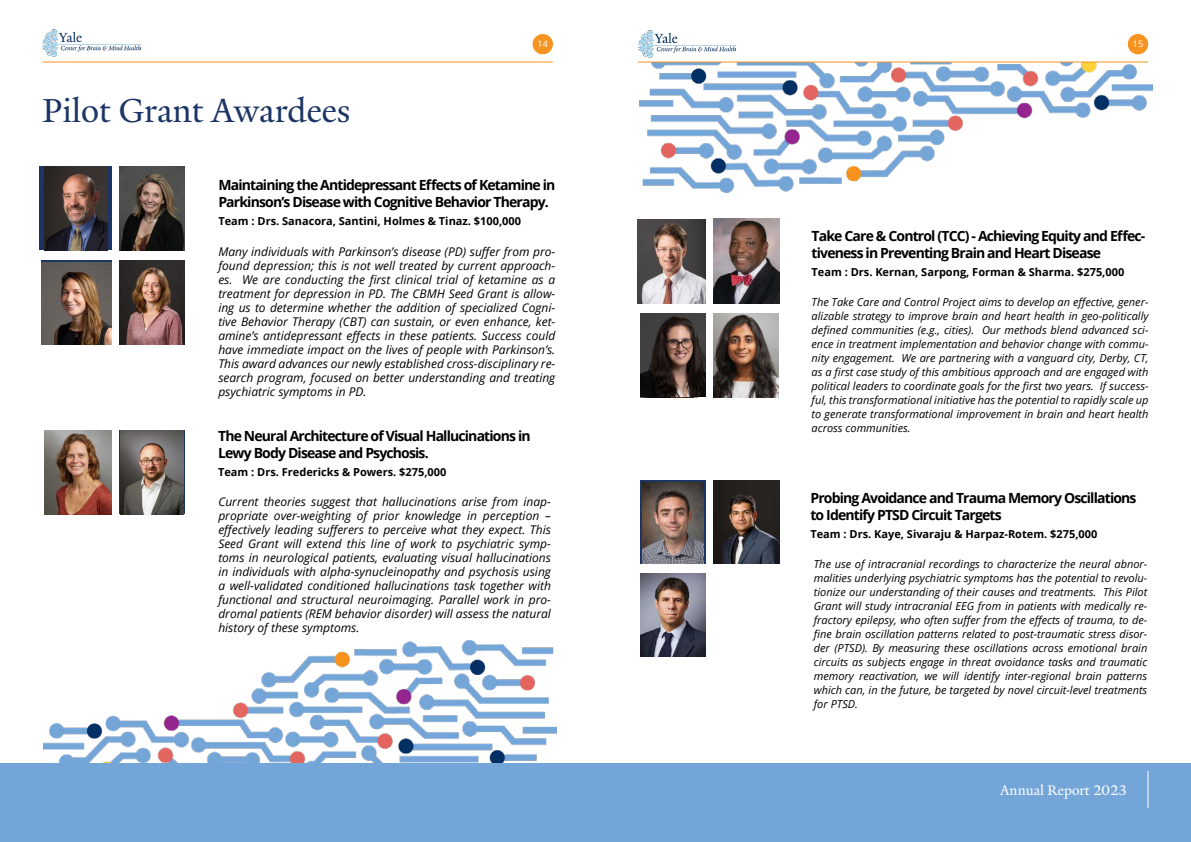
<style>
.page{position:relative;width:1191px;height:842px;background:#fff}
.page>*{position:absolute;margin:0;border:0;box-sizing:border-box;transform-origin:0 0}
.Heading_1{font:36px "Yale New";color:#1c3564}
.t1{font:15px "Yale New";color:#fff}
.Heading_3___14pt{font:700 14px/16.8px "Open Sans";letter-spacing:-.06em;color:#000}
.Heading_3___14pt-2{font:700 14px/16.8px "Open Sans";letter-spacing:-.06em;color:#000101}
.Body___9pt_Left_Justify{font:italic 12px/14px "Open Sans";color:#000101;text-align:justify}
.Body___9pt_Left_Justify-2{font:italic 12px/14px "Open Sans";color:#000;text-align:justify}
.Body___9pt_Left_Justify-3{font:italic 11px/14px "Open Sans";color:#000101;text-align:justify}
.Body___9pt_Left_Justify-4{font:700 11px "Open Sans";color:#000}
.Body___9pt_Left_Justify-5{font:700 11px "Open Sans";color:#000101}
.t2{font:9px "Open Sans";color:#fff}
.s1{color:#000101}
</style>
<div class="page">
<img style="left:43px;top:641px;width:513px;height:122px">
<img style="left:639px;top:63px;width:513px;height:130px">
<div style="left:1127px;top:34px;width:21px;height:20px;background:#f79421;border-radius:50%"></div>
<div style="left:532px;top:34px;width:21px;height:20px;background:#f79421;border-radius:50%"></div>
<hr style="left:43px;top:62px;width:510px;height:1px;background:#f79421">
<hr style="left:638px;top:62px;width:510px;height:1px;background:#f79421">
<div style="left:0;top:763px;width:595px;height:79px;background:#73a5d8"></div>
<div style="left:595px;top:763px;width:596px;height:79px;background:#73a5d8"></div>
<hr style="left:1147px;top:771px;width:1px;height:37px;background:#fff">
<div style="left:39px;top:166px;width:72px;height:84px;background:#1c3564"></div>
<img style="left:45px;top:166px;width:63px;height:84px">
<img style="left:119px;top:166px;width:66px;height:84px">
<div style="left:41px;top:260px;width:70px;height:84px;background:#1c3564"></div>
<img style="left:41px;top:262px;width:70px;height:82px">
<img style="left:119px;top:260px;width:66px;height:84px">
<img style="left:45px;top:430px;width:66px;height:84px">
<div style="left:119px;top:430px;width:66px;height:84px;background:#1c3564"></div>
<img style="left:120px;top:430px;width:64px;height:84px">
<svg style="left:640px;top:480px;width:65px;height:84px"></svg>
<img style="left:642px;top:482px;width:61px;height:82px">
<img style="left:713px;top:480px;width:66px;height:84px">
<img style="left:640px;top:573px;width:65px;height:84px">
<img style="left:713px;top:313px;width:66px;height:84px">
<img style="left:638px;top:219px;width:67px;height:84px">
<img style="left:713px;top:219px;width:66px;height:84px">
<img style="left:640px;top:313px;width:65px;height:83px">
<img style="left:43px;top:29px;width:97px;height:28px">
<img style="left:638px;top:30px;width:98px;height:28px">
<h1 class="Heading_1" style="left:43px;top:89px;width:309px">Pilot Grant Awardees</h1>
<p class="t2" style="left:537px;top:37px;width:12px">14</p>
<p class="t2" style="left:1133px;top:37px;width:12px">15</p>
<h3 class="Heading_3___14pt-2" style="left:218px;top:176px;width:338px">Maintaining the Antidepressant Effects of Ketamine in<br>Parkinson’s Disease with Cognitive Behavior Therapy.</h3>
<h2 class="Body___9pt_Left_Justify-5" style="left:218px;top:213px;width:304px">Team : Drs. Sanacora, Santini, Holmes &amp; Tinaz. $100,000</h2>
<h2 class="Body___9pt_Left_Justify" style="left:218px;top:244px;width:338px">Many individuals with Parkinson’s disease (PD) suffer from pro&shy;found depression; this is not well treated by current approach&shy;es. We are conducting the first clinical trial of ketamine as a treatment for depression in PD. The CBMH Seed Grant is allow&shy;ing us to determine whether the addition of specialized Cogni&shy;tive Behavior Therapy (CBT) can sustain, or even enhance, ket&shy;amine’s antidepressant effects in these patients. Success could have immediate impact on the lives of people with Parkinson’s.<br>This award advances our newly established cross-disciplinary re&shy;search program, focused on better understanding and treating psychiatric symptoms in PD.</h2>
<h3 class="Heading_3___14pt" style="left:218px;top:427px;width:314px">The Neural Architecture of Visual Hallucinations in<br>Lewy Body Disease and Psychosis.</h3>
<h2 class="Body___9pt_Left_Justify-4" style="left:218px;top:464px;width:230px"><span class="s1">Team :</span> Drs. Fredericks &amp; Powers<span class="s1">.</span> $275,000</h2>
<h2 class="Body___9pt_Left_Justify-2" style="left:218px;top:494px;width:334px">Current theories suggest that hallucinations arise from inap&shy;propriate over-weighting of prior knowledge in perception – effectively leading sufferers to perceive what they expect. This Seed Grant will extend this line of work to psychiatric symp&shy;toms in neurological patients, evaluating visual hallucinations in individuals with alpha-synucleinopathy and psychosis using a well-validated conditioned hallucinations task together with functional and structural neuroimaging. Parallel work in pro&shy;dromal patients (REM behavior disorder) will assess the natural history of these symptoms.</h2>
<h3 class="Heading_3___14pt" style="left:811px;top:228px;width:335px">Take Care &amp; Control (TCC) - Achieving Equity and Effec&shy;tiveness in Preventing Brain and Heart Disease</h3>
<h2 class="Body___9pt_Left_Justify-4" style="left:811px;top:264px;width:314px"><span class="s1">Team :</span> Drs. Kernan, Sarpong, Forman &amp; Sharma<span class="s1">. $275,000</span></h2>
<h2 class="Body___9pt_Left_Justify-3" style="left:811px;top:295px;width:338px">The Take Care and Control Project aims to develop an effective, gener&shy;alizable strategy to improve brain and heart health in geo-politically defined communities (e.g., cities). Our methods blend advanced sci&shy;ence in treatment implementation and behavior change with commu&shy;nity engagement. We are partnering with a vanguard city, Derby, CT, as a first case study of this ambitious approach and are engaged with political leaders to coordinate goals for the first two years. If success&shy;ful, this transformational initiative has the potential to rapidly scale up to generate transformational improvement in brain and heart health across communities.</h2>
<h3 class="Heading_3___14pt" style="left:810px;top:489px;width:328px">Probing Avoidance and Trauma Memory Oscillations to Identify PTSD Circuit Targets</h3>
<h2 class="Body___9pt_Left_Justify-4" style="left:810px;top:526px;width:288px"><span class="s1">Team :</span> Drs. Kaye, Sivaraju &amp; Harpaz-Rotem<span class="s1">. $275,000</span></h2>
<h2 class="Body___9pt_Left_Justify-3" style="left:814px;top:556px;width:335px">The use of intracranial recordings to characterize the neural abnor&shy;malities underlying psychiatric symptoms has the potential to revolu&shy;tionize our understanding of their causes and treatments. This Pilot Grant will study intracranial EEG from in patients with medically re&shy;fractory epilepsy, who often suffer from the effects of trauma, to de&shy;fine brain oscillation patterns related to post-traumatic stress disor&shy;der (PTSD). By measuring these oscillations across emotional brain circuits as subjects engage in threat avoidance tasks and traumatic memory reactivation, we will identify inter-regional brain patterns which can, in the future, be targeted by novel circuit-level treatments for PTSD.</h2>
<h2 class="t1" style="left:1000px;top:781px;width:128px">Annual Report 2023</h2>
</div>
